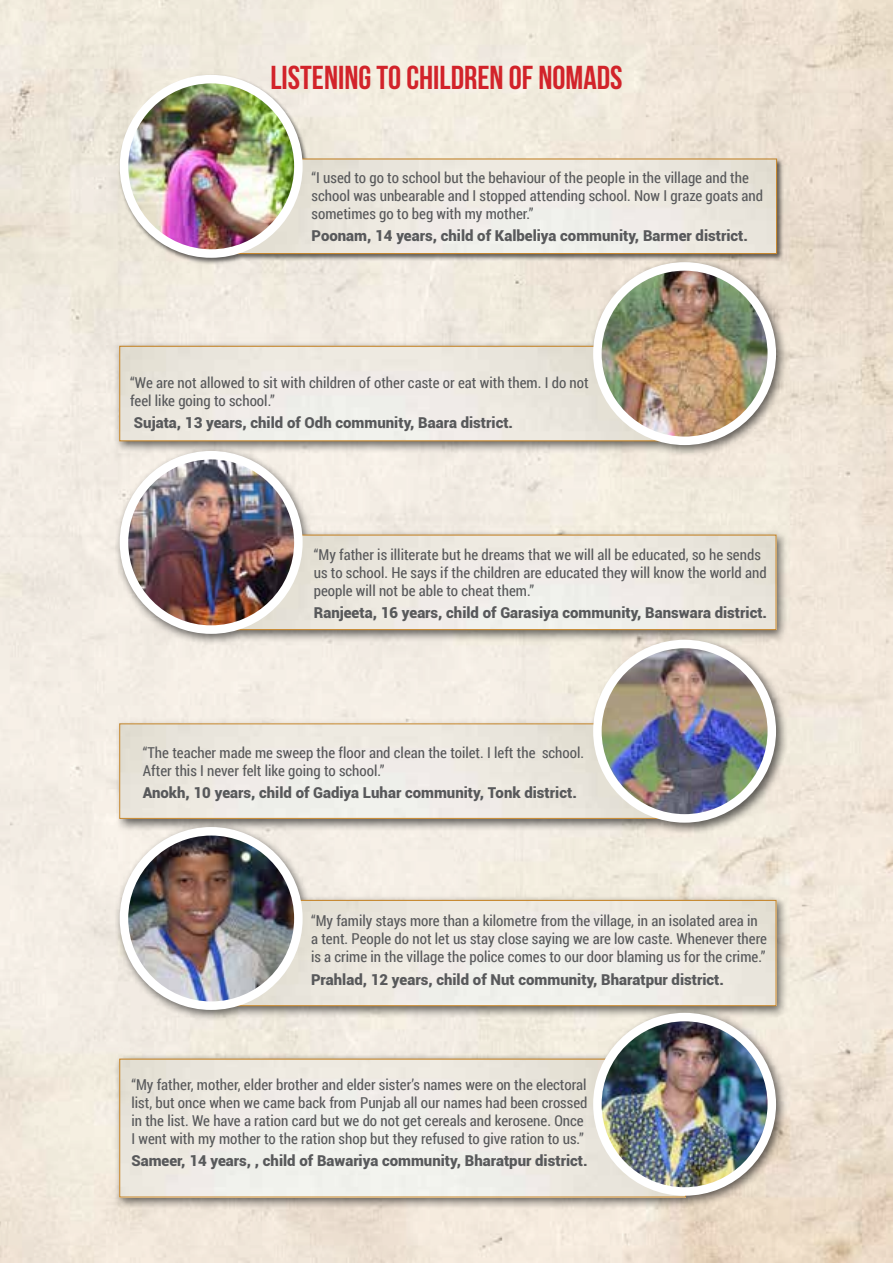
<style>
.page{position:relative;width:893px;height:1263px;background:#fff}
.page>*{position:absolute;margin:0;border:0;box-sizing:border-box;transform-origin:0 0}
.t1{font:700 33px "Bebas Neue";color:#d2232a}
.t2{font:15px/18px "Roboto Condensed";color:#58595b}
.t3{font:900 15px "Roboto";color:#58595b}
</style>
<div class="page">
<div style="left:119px;top:74px;width:664px;height:191px;background:#000;opacity:.6"></div>
<img style="left:298px;top:160px;width:477px;height:92px">
<div style="left:210px;top:158px;width:567px;height:96px;border:1px solid #c6862b"></div>
<img style="left:124px;top:82px;width:174px;height:172px">
<div style="left:120px;top:75px;width:183px;height:183px;border:9px solid #fff;border-radius:50%"></div>
<div style="left:114px;top:257px;width:674px;height:200px;background:#000;opacity:.59"></div>
<img style="left:121px;top:348px;width:530px;height:91px">
<div style="left:119px;top:346px;width:567px;height:95px;border:1px solid #c6862b"></div>
<img style="left:597px;top:266px;width:175px;height:175px;border-radius:87px">
<div style="left:593px;top:262px;width:183px;height:183px;border:9px solid #fff;border-radius:50%"></div>
<div style="left:115px;top:446px;width:673px;height:199px;background:#000;opacity:.59"></div>
<img style="left:244px;top:536px;width:531px;height:92px">
<div style="left:210px;top:534px;width:567px;height:96px;border:1px solid #c6862b"></div>
<img style="left:124px;top:455px;width:174px;height:175px;border-radius:87px">
<div style="left:120px;top:451px;width:183px;height:183px;border:9px solid #fff;border-radius:50%"></div>
<div style="left:116px;top:636px;width:672px;height:198px;background:#000;opacity:.6"></div>
<img style="left:122px;top:726px;width:475px;height:91px">
<div style="left:120px;top:724px;width:566px;height:95px;border:1px solid #c6862b"></div>
<img style="left:597px;top:648px;width:175px;height:170px">
<div style="left:593px;top:640px;width:183px;height:183px;border:9px solid #fff;border-radius:50%"></div>
<div style="left:115px;top:822px;width:673px;height:199px;background:#000;opacity:.59"></div>
<img style="left:298px;top:902px;width:477px;height:102px">
<div style="left:210px;top:900px;width:567px;height:106px;border:1px solid #c6862b"></div>
<img style="left:124px;top:833px;width:174px;height:173px">
<div style="left:120px;top:827px;width:183px;height:183px;border:9px solid #fff;border-radius:50%"></div>
<div style="left:114px;top:1008px;width:674px;height:201px;background:#000;opacity:.59"></div>
<img style="left:121px;top:1060px;width:547px;height:135px">
<div style="left:119px;top:1058px;width:567px;height:139px;border:1px solid #c6862b"></div>
<img style="left:597px;top:1017px;width:175px;height:174px;border-radius:87px">
<div style="left:593px;top:1013px;width:183px;height:183px;border:9px solid #fff;border-radius:50%"></div>
<h1 class="t1" style="left:270px;top:59px;width:354px">LISTENING TO CHILDREN OF NOMADS</h1>
<p class="t2" style="left:312px;top:168px;width:453px">“I used to go to school but the behaviour of the people in the village and the school was unbearable and I stopped attending school. Now I graze goats and sometimes go to beg with my mother.”</p>
<p class="t3" style="left:312px;top:225px;width:438px">Poonam, 14 years, child of Kalbeliya community, Barmer district.</p>
<p class="t2" style="left:130px;top:373px;width:460px">“We are not allowed to sit with children of other caste or eat with them. I do not feel like going to school.”</p>
<p class="t3" style="left:134px;top:412px;width:381px">Sujata, 13 years, child of Odh community, Baara district.</p>
<p class="t2" style="left:314px;top:545px;width:454px">“My father is illiterate but he dreams that we will all be educated, so he sends us to school. He says if the children are educated they will know the world and people will not be able to cheat them.”</p>
<p class="t3" style="left:314px;top:602px;width:455px">Ranjeeta, 16 years, child of Garasiya community, Banswara district.</p>
<p class="t2" style="left:143px;top:743px;width:443px">“The teacher made me sweep the floor and clean the toilet. I left the school.<br>After this I never felt like going to school.”</p>
<p class="t3" style="left:143px;top:782px;width:435px">Anokh, 10 years, child of Gadiya Luhar community, Tonk district.</p>
<p class="t2" style="left:311px;top:911px;width:457px">“My family stays more than a kilometre from the village, in an isolated area in a tent. People do not let us stay close saying we are low caste. Whenever there is a crime in the village the police comes to our door blaming us for the crime.”</p>
<p class="t3" style="left:311px;top:968px;width:414px">Prahlad, 12 years, child of Nut community, Bharatpur district.</p>
<p class="t2" style="left:131px;top:1075px;width:457px">“My father, mother, elder brother and elder sister’s names were on the electoral list, but once when we came back from Punjab all our names had been crossed in the list. We have a ration card but we do not get cereals and kerosene. Once I went with my mother to the ration shop but they refused to give ration to us.”</p>
<p class="t3" style="left:131px;top:1150px;width:458px">Sameer, 14 years, , child of Bawariya community, Bharatpur district.</p>
</div>
